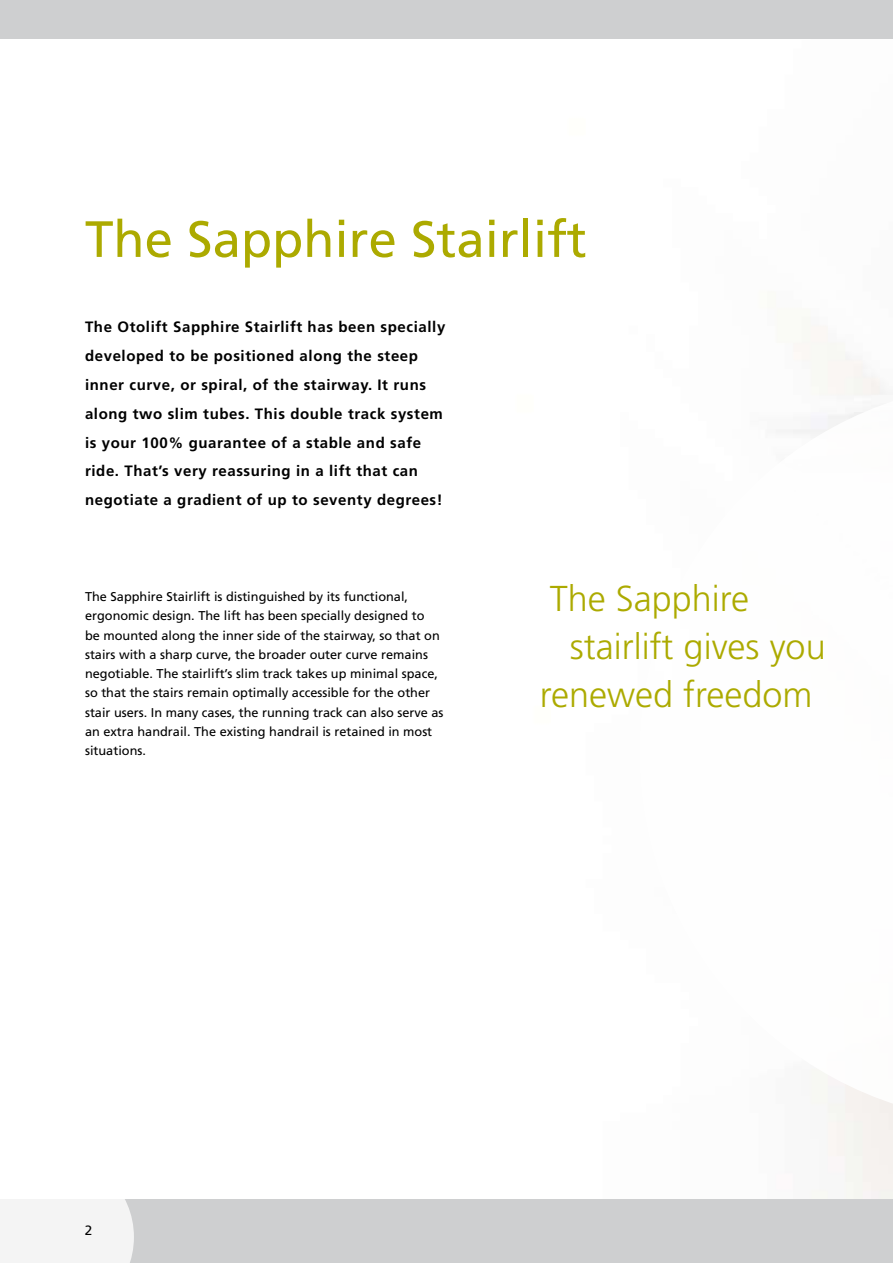
<style>
.page{position:relative;width:893px;height:1263px;background:#fff}
.page>*{position:absolute;margin:0;border:0;box-sizing:border-box;transform-origin:0 0}
.t1{font:51px "Frutiger";color:#acaa00}
.t2{font:300 36px "Frutiger";color:#acaa00}
.t3{font:700 15px/28.8px "Frutiger";letter-spacing:.04em;color:#000}
.t4{font:13.5px "Frutiger";color:#000}
.t5{font:12.75px/19.2px "Frutiger";color:#000}
</style>
<div class="page">
<svg style="left:749px;top:382px;width:144px;height:740px"></svg>
<div style="left:0;top:1199px;width:893px;height:64px;background:#cecfd0"></div>
<div style="left:0;top:1199px;width:134px;height:64px;background:#f4f4f4"></div>
<div style="left:0;top:0;width:893px;height:38px;background:#cecfd0"></div>
<h1 class="t1" style="left:85px;top:209px;width:503px">The Sapphire Stairlift</h1>
<p class="t3" style="left:85px;top:313px;width:362px">The Otolift Sapphire Stairlift has been specially developed to be positioned along the steep inner curve, or spiral, of the stairway. It runs along two slim tubes. This double track system is your 100% guarantee of a stable and safe ride. That’s very reassuring in a lift that can negotiate a gradient of up to seventy degrees!</p>
<p class="t5" style="left:85px;top:587px;width:360px">The Sapphire Stairlift is distinguished by its functional, ergonomic design. The lift has been specially designed to<br>be mounted along the inner side of the stairway, so that on stairs with a sharp curve, the broader outer curve remains negotiable. The stairlift’s slim track takes up minimal space, so that the stairs remain optimally accessible for the other stair users. In many cases, the running track can also serve as an extra handrail. The existing handrail is retained in most situations.</p>
<h2 class="t2" style="left:550px;top:578px;width:201px">The Sapphire</h2>
<h2 class="t2" style="left:570px;top:626px;width:257px">stairlift gives you</h2>
<h2 class="t2" style="left:540px;top:674px;width:274px">renewed freedom</h2>
<p class="t4" style="left:85px;top:1222px;width:9px">2</p>
</div>
